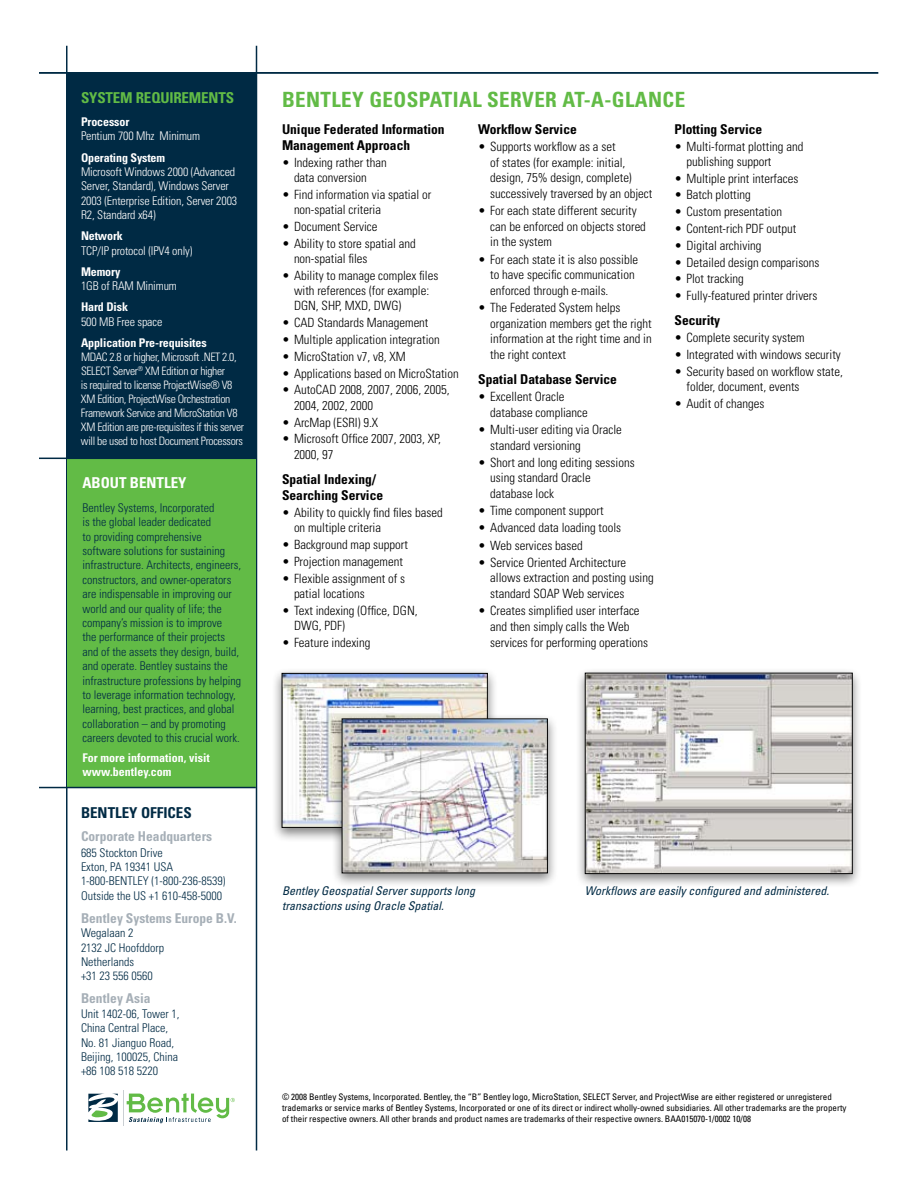
<style>
.page{position:relative;width:918px;height:1188px;background:#fff}
.page>*{position:absolute;margin:0;border:0;box-sizing:border-box;transform-origin:0 0}
.t1{font:700 condensed 21px "Univers";letter-spacing:.02em;color:#62bb46}
.t2{font:700 condensed 15px "Univers";letter-spacing:-.01em;color:#62bb46}
.t3{font:700 condensed 15px "Univers";color:#002a44}
.t4{font:700 condensed 15px "Univers";color:#fff}
.t5{font:700 condensed 13.5px/16.2px "Univers";color:#000}
.t6{font:700 condensed 13.5px "Univers";color:#a6afb7}
.t7{font:300 condensed 12.75px/15.6px "Univers";color:#000}
.t8{font:300 condensed 12px/14.4px "Univers";color:#002a44}
.t9{font:300 condensed 12px/14.4px "Univers";letter-spacing:-.01em;color:#fff}
.t10{font:italic condensed 12px/14.4px "Univers";color:#002a44}
.t11{font:700 condensed 12px/14.4px "Univers";letter-spacing:-.01em;color:#fff}
.t12{font:300 condensed 11.7px/14.1px "Univers";letter-spacing:-.03em;color:#fff}
.t13{font:condensed 9px/10.8px "Univers";color:#000}
</style>
<div class="page">
<hr style="left:256px;top:46px;width:1px;height:1104px;background:#002a44">
<hr style="left:66px;top:46px;width:2px;height:1104px;background:#002a44">
<hr style="left:39px;top:72px;width:839px;height:2px;background:#002a44">
<hr style="left:123px;top:1090px;width:1px;height:36px;background:#cacfd3">
<svg style="left:88px;top:1094px;width:30px;height:28px"></svg>
<svg style="left:127px;top:1093px;width:108px;height:30px"></svg>
<div style="left:574px;top:667px;width:289px;height:221px;background:#000;opacity:.5"></div>
<svg style="left:584px;top:672px;width:269px;height:202px"></svg>
<div style="left:68px;top:211px;width:188px;height:577px;background:#62bb46"></div>
<hr style="left:39px;top:787px;width:217px;height:1px;background:#002a44">
<div style="left:68px;top:73px;width:188px;height:386px;background:#002a44"></div>
<hr style="left:39px;top:458px;width:217px;height:1px;background:#002a44">
<div style="left:271px;top:667px;width:226px;height:175px;background:#000;opacity:.5"></div>
<div style="left:331px;top:712px;width:226px;height:175px;background:#000;opacity:.5"></div>
<img style="left:281px;top:673px;width:267px;height:201px">
<p class="t2" style="left:81px;top:88px;width:155px">SYSTEM REQUIREMENTS</p>
<p class="t11" style="left:81px;top:115px;width:50px">Processor</p>
<p class="t9" style="left:81px;top:129px;width:121px">Pentium 700 Mhz Minimum</p>
<p class="t11" style="left:81px;top:150px;width:86px">Operating System</p>
<p class="t9" style="left:81px;top:165px;width:158px">Microsoft Windows 2000 (Advanced<br>Server, Standard), Windows Server<br>2003 (Enterprise Edition, Server 2003<br>R2, Standard x64)</p>
<p class="t11" style="left:81px;top:229px;width:43px">Network</p>
<p class="t9" style="left:81px;top:243px;width:113px">TCP/IP protocol (IPV4 only)</p>
<p class="t11" style="left:81px;top:264px;width:41px">Memory</p>
<p class="t9" style="left:81px;top:279px;width:97px">1GB of RAM Minimum</p>
<p class="t11" style="left:81px;top:300px;width:49px">Hard Disk</p>
<p class="t9" style="left:81px;top:314px;width:83px">500 MB Free space</p>
<p class="t11" style="left:81px;top:335px;width:127px">Application Pre-requisites</p>
<p class="t12" style="left:81px;top:350px;width:165px">MDAC 2.8 or higher, Microsoft .NET 2.0, SELECT Server<sup>®</sup> XM Edition or higher<br>is required to license ProjectWise® V8<br>XM Edition, ProjectWise Orchestration Framework Service and MicroStation V8<br>XM Edition are pre-requisites if this server will be used to host Document Processors</p>
<p class="t4" style="left:82px;top:474px;width:28px">ABOUT</p>
<p class="t4" style="left:130px;top:474px;width:58px">BENTLEY</p>
<p class="t8" style="left:82px;top:500px;width:160px">Bentley Systems, Incorporated<br>is the global leader dedicated<br>to providing comprehensive software solutions for sustaining infrastructure. Architects, engineers, constructors, and owner-operators are indispensable in improving our world and our quality of life; the company’s mission is to improve<br>the performance of their projects and of the assets they design, build, and operate. Bentley sustains the infrastructure professions by helping to leverage information technology, learning, best practices, and global collaboration – and by promoting careers devoted to this crucial work.</p>
<p class="t11" style="left:82px;top:750px;width:129px">For more information, visit www.bentley.com</p>
<p class="t3" style="left:81px;top:803px;width:112px">BENTLEY OFFICES</p>
<p class="t6" style="left:81px;top:828px;width:133px">Corporate Headquarters</p>
<p class="t8" style="left:81px;top:845px;width:146px">685 Stockton Drive<br>Exton, PA 19341 USA<br>1-800-BENTLEY (1-800-236-8539)<br>Outside the US +1 610-458-5000</p>
<p class="t6" style="left:81px;top:910px;width:157px">Bentley Systems Europe B.V.</p>
<p class="t8" style="left:81px;top:926px;width:85px">Wegalaan 2<br>2132 JC Hoofddorp<br>Netherlands<br>+31 23 556 0560</p>
<p class="t6" style="left:81px;top:990px;width:71px">Bentley Asia</p>
<p class="t8" style="left:81px;top:1006px;width:100px">Unit 1402-06, Tower 1,<br>China Central Place,<br>No. 81 Jianguo Road,<br>Beijing, 100025, China +86 108 518 5220</p>
<h1 class="t1" style="left:282px;top:87px;width:392px">BENTLEY GEOSPATIAL SERVER AT-A-GLANCE</h1>
<p class="t5" style="left:282px;top:121px;width:164px">Unique Federated Information<br>Management Approach</p>
<p class="t7" style="left:294px;top:155px;width:94px;text-indent:-12px">• Indexing rather than data conversion</p>
<p class="t7" style="left:294px;top:187px;width:139px;text-indent:-12px">• Find information via spatial or non-spatial criteria</p>
<p class="t7" style="left:282px;top:219px;width:97px">• Document Service</p>
<p class="t7" style="left:294px;top:236px;width:123px;text-indent:-12px">• Ability to store spatial and non-spatial files</p>
<p class="t7" style="left:294px;top:268px;width:146px;text-indent:-12px">• Ability to manage complex files with references (for example:<br>DGN, SHP, MXD, DWG)</p>
<p class="t7" style="left:282px;top:315px;width:148px">• CAD Standards Management</p>
<p class="t7" style="left:282px;top:332px;width:159px">• Multiple application integration</p>
<p class="t7" style="left:282px;top:349px;width:125px">• MicroStation v7, v8, XM</p>
<p class="t7" style="left:282px;top:365px;width:178px">• Applications based on MicroStation</p>
<p class="t7" style="left:294px;top:382px;width:157px;text-indent:-12px">• AutoCAD 2008, 2007, 2006, 2005,<br>2004, 2002, 2000</p>
<p class="t7" style="left:282px;top:414px;width:98px">• ArcMap (ESRI) 9.X</p>
<p class="t7" style="left:294px;top:431px;width:149px;text-indent:-12px">• Microsoft Office 2007, 2003, XP,<br>2000, 97</p>
<p class="t5" style="left:282px;top:471px;width:103px">Spatial Indexing/<br>Searching Service</p>
<p class="t7" style="left:294px;top:505px;width:150px;text-indent:-12px">• Ability to quickly find files based on multiple criteria</p>
<p class="t7" style="left:282px;top:537px;width:127px">• Background map support</p>
<p class="t7" style="left:282px;top:553px;width:123px">• Projection management</p>
<p class="t7" style="left:294px;top:570px;width:113px;text-indent:-12px">• Flexible assignment of s patial locations</p>
<p class="t7" style="left:294px;top:603px;width:125px;text-indent:-12px">• Text indexing (Office, DGN,<br>DWG, PDF)</p>
<p class="t7" style="left:282px;top:634px;width:90px">• Feature indexing</p>
<p class="t5" style="left:478px;top:121px;width:100px">Workflow Service</p>
<p class="t7" style="left:490px;top:139px;width:164px;text-indent:-12px">• Supports workflow as a set<br>of states (for example: initial, design, 75% design, complete) successively traversed by an object</p>
<p class="t7" style="left:490px;top:203px;width:157px;text-indent:-12px">• For each state different security can be enforced on objects stored in the system</p>
<p class="t7" style="left:490px;top:251px;width:149px;text-indent:-12px">• For each state it is also possible to have specific communication enforced through e-mails.</p>
<p class="t7" style="left:490px;top:300px;width:163px;text-indent:-12px">• The Federated System helps organization members get the right information at the right time and in the right context</p>
<p class="t5" style="left:478px;top:371px;width:140px">Spatial Database Service</p>
<p class="t7" style="left:490px;top:389px;width:99px;text-indent:-12px">• Excellent Oracle database compliance</p>
<p class="t7" style="left:490px;top:422px;width:133px;text-indent:-12px">• Multi-user editing via Oracle standard versioning</p>
<p class="t7" style="left:490px;top:454px;width:146px;text-indent:-12px">• Short and long editing sessions using standard Oracle database lock</p>
<p class="t7" style="left:478px;top:503px;width:127px">• Time component support</p>
<p class="t7" style="left:478px;top:520px;width:144px">• Advanced data loading tools</p>
<p class="t7" style="left:478px;top:537px;width:106px">• Web services based</p>
<p class="t7" style="left:490px;top:554px;width:165px;text-indent:-12px">• Service Oriented Architecture allows extraction and posting using standard SOAP Web services</p>
<p class="t7" style="left:490px;top:603px;width:159px;text-indent:-12px">• Creates simplified user interface and then simply calls the Web services for performing operations</p>
<p class="t5" style="left:675px;top:121px;width:89px">Plotting Service</p>
<p class="t7" style="left:687px;top:138px;width:118px;text-indent:-12px">• Multi-format plotting and publishing support</p>
<p class="t7" style="left:675px;top:170px;width:125px">• Multiple print interfaces</p>
<p class="t7" style="left:675px;top:187px;width:78px">• Batch plotting</p>
<p class="t7" style="left:675px;top:204px;width:109px">• Custom presentation</p>
<p class="t7" style="left:675px;top:221px;width:123px">• Content-rich PDF output</p>
<p class="t7" style="left:675px;top:238px;width:89px">• Digital archiving</p>
<p class="t7" style="left:675px;top:254px;width:147px">• Detailed design comparisons</p>
<p class="t7" style="left:675px;top:271px;width:71px">• Plot tracking</p>
<p class="t7" style="left:675px;top:288px;width:144px">• Fully-featured printer drivers</p>
<p class="t5" style="left:675px;top:312px;width:47px">Security</p>
<p class="t7" style="left:675px;top:330px;width:132px">• Complete security system</p>
<p class="t7" style="left:675px;top:347px;width:168px">• Integrated with windows security</p>
<p class="t7" style="left:687px;top:364px;width:158px;text-indent:-12px">• Security based on workflow state, folder, document, events</p>
<p class="t7" style="left:675px;top:396px;width:91px">• Audit of changes</p>
<p class="t10" style="left:282px;top:884px;width:195px">Bentley Geospatial Server supports long transactions using Oracle Spatial.</p>
<p class="t10" style="left:585px;top:884px;width:246px">Workflows are easily configured and administered.</p>
<p class="t13" style="left:282px;top:1092px;width:566px">© 2008 Bentley Systems, Incorporated. Bentley, the “B” Bentley logo, MicroStation, SELECT Server, and ProjectWise are either registered or unregistered trademarks or service marks of Bentley Systems, Incorporated or one of its direct or indirect wholly-owned subsidiaries. All other trademarks are the property of their respective owners. All other brands and product names are trademarks of their respective owners. BAA015070-1/0002 10/08</p>
</div>
